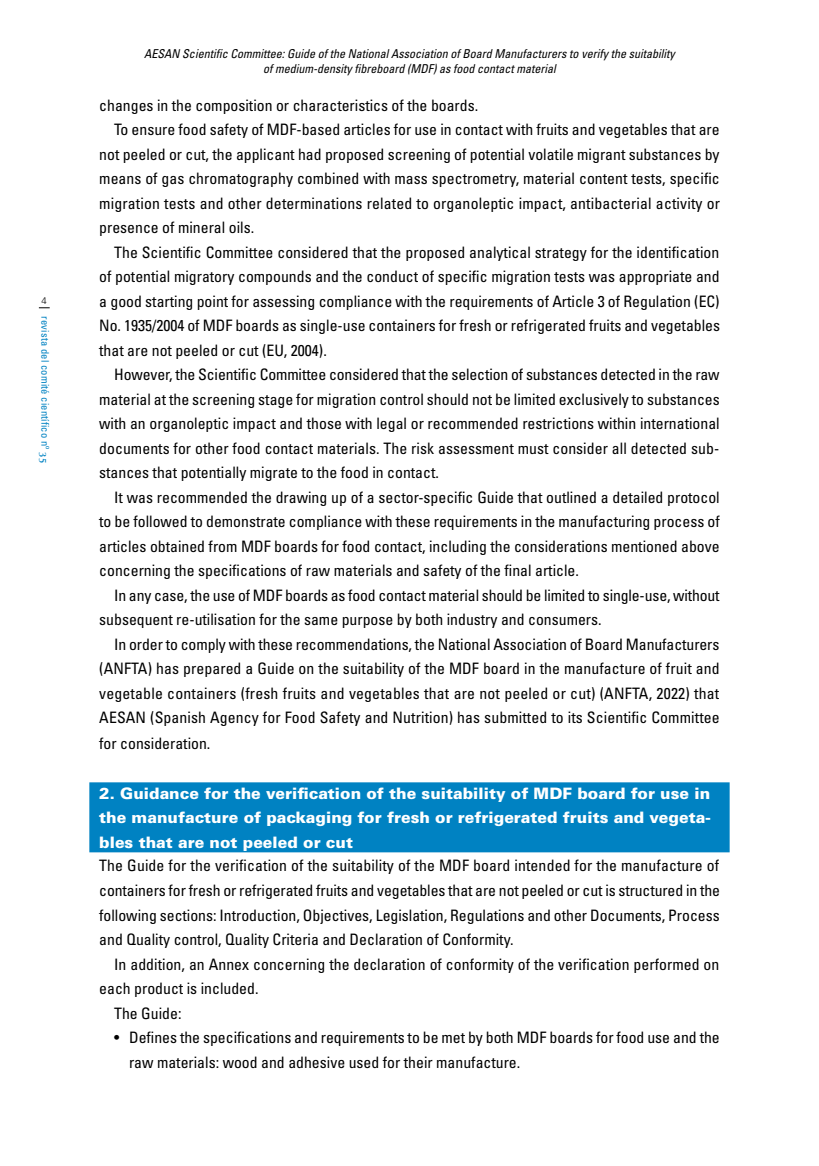
<style>
.page{position:relative;width:819px;height:1166px;background:#fff}
.page>*{position:absolute;margin:0;border:0;box-sizing:border-box;transform-origin:0 0}
.t1{font:condensed 15.75px/24.5px "Univers LT Std";color:#000;text-align:justify}
.t2{font:900 15.75px/24.5px "Univers LT Std";color:#fff;text-align:justify}
.t3{font:italic condensed 12.25px/14.7px "Univers LT Std";color:#000;text-align:center}
.t4{font:condensed 10.5px "Univers LT Std";letter-spacing:.02em;color:#0082c2}
.t5{font:300 9.62px "Univers LT Std";color:#000}
.s1{font-family:"Celeste";font-weight:700;font-stretch:normal}
</style>
<div class="page">
<div style="left:89px;top:782px;width:640px;height:70px;background:#0082c2"></div>
<p class="t5" style="left:41px;top:295px;width:7px">4</p>
<p class="t4" style="left:52px;top:316px;width:148px;rotate:90deg">revista del comité científico nº <span class="s1">35</span></p>
<p class="t3" style="left:144px;top:47px;width:532px">AESAN Scientific Committee: Guide of the National Association of Board Manufacturers to verify the suitability of medium-density fibreboard (MDF) as food contact material</p>
<p class="t1" style="left:99px;top:93px;width:380px">changes in the composition or characteristics of the boards.</p>
<p class="t1" style="left:114px;top:117px;width:607px">To ensure food safety of MDF-based articles for use in contact with fruits and vegetables that are</p>
<p class="t1" style="left:99px;top:142px;width:622px">not peeled or cut, the applicant had proposed screening of potential volatile migrant substances by</p>
<p class="t1" style="left:99px;top:166px;width:622px">means of gas chromatography combined with mass spectrometry, material content tests, specific</p>
<p class="t1" style="left:99px;top:191px;width:622px">migration tests and other determinations related to organoleptic impact, antibacterial activity or</p>
<p class="t1" style="left:99px;top:215px;width:156px">presence of mineral oils.</p>
<p class="t1" style="left:114px;top:240px;width:606px">The Scientific Committee considered that the proposed analytical strategy for the identification</p>
<p class="t1" style="left:99px;top:264px;width:622px">of potential migratory compounds and the conduct of specific migration tests was appropriate and</p>
<p class="t1" style="left:99px;top:289px;width:622px">a good starting point for assessing compliance with the requirements of Article 3 of Regulation (EC)</p>
<p class="t1" style="left:99px;top:313px;width:622px">No. 1935/2004 of MDF boards as single-use containers for fresh or refrigerated fruits and vegetables</p>
<p class="t1" style="left:99px;top:338px;width:229px">that are not peeled or cut (EU, 2004).</p>
<p class="t1" style="left:114px;top:362px;width:607px">However, the Scientific Committee considered that the selection of substances detected in the raw</p>
<p class="t1" style="left:99px;top:387px;width:622px">material at the screening stage for migration control should not be limited exclusively to substances</p>
<p class="t1" style="left:99px;top:411px;width:622px">with an organoleptic impact and those with legal or recommended restrictions within international</p>
<p class="t1" style="left:99px;top:436px;width:621px">documents for other food contact materials. The risk assessment must consider all detected sub-</p>
<p class="t1" style="left:99px;top:460px;width:341px">stances that potentially migrate to the food in contact.</p>
<p class="t1" style="left:114px;top:485px;width:607px">It was recommended the drawing up of a sector-specific Guide that outlined a detailed protocol</p>
<p class="t1" style="left:99px;top:509px;width:622px">to be followed to demonstrate compliance with these requirements in the manufacturing process of</p>
<p class="t1" style="left:99px;top:534px;width:622px">articles obtained from MDF boards for food contact, including the considerations mentioned above</p>
<p class="t1" style="left:99px;top:558px;width:481px">concerning the specifications of raw materials and safety of the final article.</p>
<p class="t1" style="left:114px;top:583px;width:607px">In any case, the use of MDF boards as food contact material should be limited to single-use, without</p>
<p class="t1" style="left:99px;top:607px;width:504px">subsequent re-utilisation for the same purpose by both industry and consumers.</p>
<p class="t1" style="left:114px;top:632px;width:606px">In order to comply with these recommendations, the National Association of Board Manufacturers</p>
<p class="t1" style="left:99px;top:656px;width:621px">(ANFTA) has prepared a Guide on the suitability of the MDF board in the manufacture of fruit and</p>
<p class="t1" style="left:99px;top:681px;width:621px">vegetable containers (fresh fruits and vegetables that are not peeled or cut) (ANFTA, 2022) that</p>
<p class="t1" style="left:99px;top:705px;width:622px">AESAN (Spanish Agency for Food Safety and Nutrition) has submitted to its Scientific Committee</p>
<p class="t1" style="left:99px;top:730px;width:113px">for consideration.</p>
<p class="t2" style="left:99px;top:781px;width:612px">2. Guidance for the verification of the suitability of MDF board for use in the manufacture of packaging for fresh or refrigerated fruits and vegeta&shy;bles that are not peeled or cut</p>
<p class="t1" style="left:99px;top:853px;width:622px">The Guide for the verification of the suitability of the MDF board intended for the manufacture of containers for fresh or refrigerated fruits and vegetables that are not peeled or cut is structured in the following sections: Introduction, Objectives, Legislation, Regulations and other Documents, Process and Quality control, Quality Criteria and Declaration of Conformity.</p>
<p class="t1" style="left:114px;top:951px;width:606px">In addition, an Annex concerning the declaration of conformity of the verification performed on</p>
<p class="t1" style="left:99px;top:976px;width:161px">each product is included.</p>
<p class="t1" style="left:114px;top:1000px;width:69px">The Guide:</p>
<p class="t1" style="left:129px;top:1025px;width:592px;text-indent:-15px">• Defines the specifications and requirements to be met by both MDF boards for food use and the raw materials: wood and adhesive used for their manufacture.</p>
</div>
